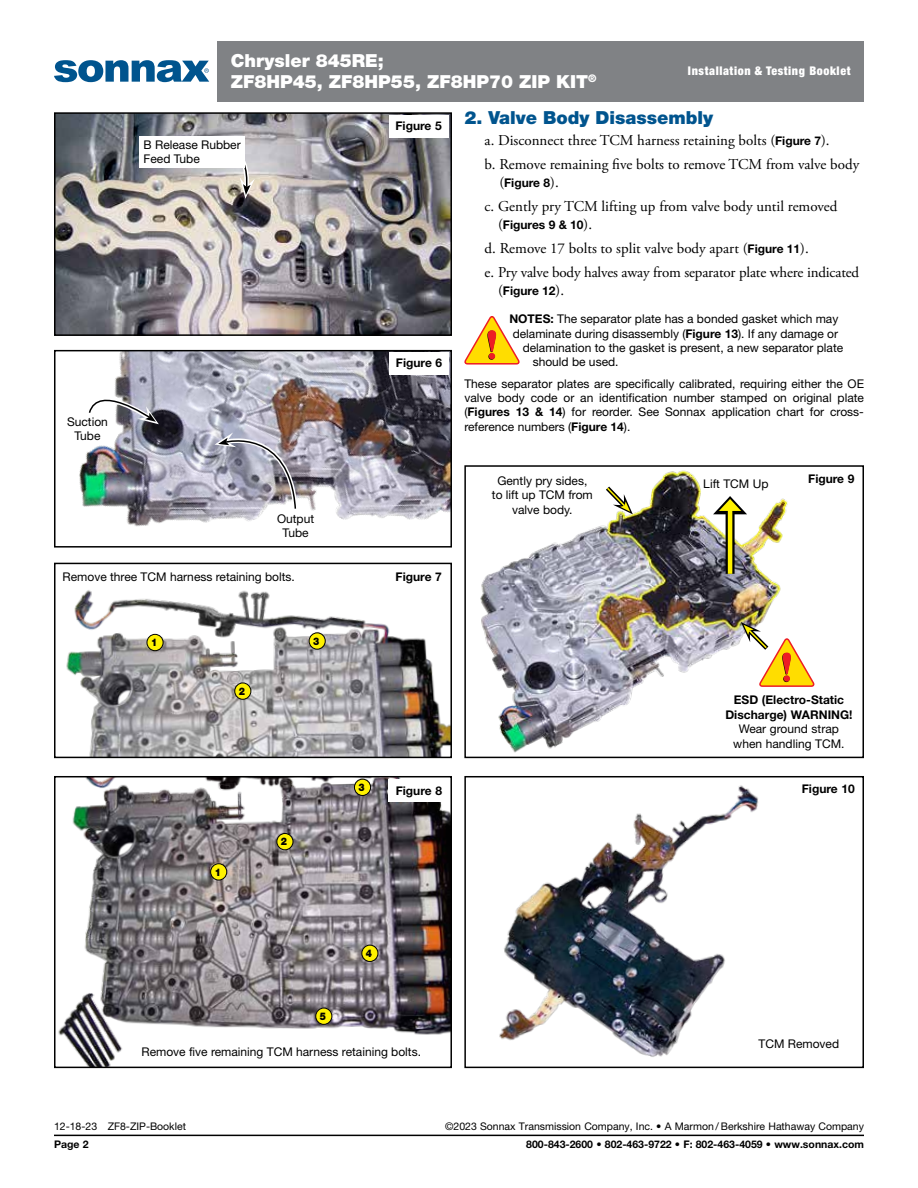
<style>
.page{position:relative;width:918px;height:1188px;background:#fff}
.page>*{position:absolute;margin:0;border:0;box-sizing:border-box;transform-origin:0 0}
.t1{font:900 18px/21.6px "Helvetica Neue LT Std";color:#fff}
.t2{font:900 18px "Helvetica Neue LT Std";color:#00548e}
.t3{font:15px/24px "Adobe Garamond Pro";color:#000}
.t4{font:12px/14.4px "Helvetica Neue LT Std";color:#000;text-align:center}
.t5{font:700 12px/14.4px "Helvetica Neue LT Std";color:#000;text-align:center}
.t6{font:900 condensed 12px "Helvetica Neue LT Std";letter-spacing:.05em;color:#fff}
.t7{font:10.5px "Helvetica Neue LT Std";color:#000}
.t8{font:700 10.5px "Helvetica Neue LT Std";color:#000}
.t9{font:900 10.5px "Helvetica Neue LT Std";color:#000;scale:.88 1}
.s1{font-family:"Helvetica Neue LT Std";font-weight:700;font-size:12px}
.s2{font-family:"Adobe Garamond Pro";font-weight:400;font-size:15px}
.s3{font-weight:700}
</style>
<div class="page">
<svg style="left:465px;top:316px;width:55px;height:49px"></svg>
<img style="left:57px;top:115px;width:392px;height:218px">
<div style="left:54px;top:112px;width:398px;height:224px;border:2px solid #000"></div>
<div style="left:389px;top:115px;width:60px;height:22px;background:#fff"></div>
<svg style="left:218px;top:146px;width:37px;height:53px"></svg>
<div style="left:139px;top:136px;width:106px;height:32px;background:#fff"></div>
<img style="left:79px;top:353px;width:370px;height:174px">
<div style="left:54px;top:350px;width:398px;height:198px;border:2px solid #000"></div>
<div style="left:389px;top:352px;width:60px;height:22px;background:#fff"></div>
<svg style="left:84px;top:383px;width:75px;height:41px"></svg>
<svg style="left:214px;top:427px;width:86px;height:86px;background:#a8a5b0"></svg>
<img style="left:66px;top:590px;width:383px;height:165px">
<div style="left:54px;top:563px;width:398px;height:195px;border:2px solid #000"></div>
<div style="left:147px;top:634px;width:16px;height:17px;background:#fff200;border-radius:50%"></div>
<div style="left:147px;top:634px;width:16px;height:17px;border:1px solid #000;border-radius:50%"></div>
<div style="left:235px;top:683px;width:16px;height:16px;background:#fff200;border-radius:50%"></div>
<div style="left:234px;top:683px;width:17px;height:17px;border:1px solid #000;border-radius:50%"></div>
<div style="left:309px;top:633px;width:16px;height:16px;background:#fff200;border-radius:50%"></div>
<div style="left:309px;top:632px;width:17px;height:18px;border:1px solid #000;border-radius:50%"></div>
<img style="left:58px;top:779px;width:391px;height:286px">
<div style="left:54px;top:776px;width:398px;height:292px;border:2px solid #000"></div>
<div style="left:362px;top:945px;width:16px;height:16px;background:#fff200;border-radius:50%"></div>
<div style="left:361px;top:945px;width:17px;height:17px;border:1px solid #000;border-radius:50%"></div>
<div style="left:211px;top:864px;width:16px;height:16px;background:#fff200;border-radius:50%"></div>
<div style="left:210px;top:863px;width:17px;height:17px;border:1px solid #000;border-radius:50%"></div>
<div style="left:277px;top:833px;width:16px;height:17px;background:#fff200;border-radius:50%"></div>
<div style="left:276px;top:833px;width:17px;height:17px;border:1px solid #000;border-radius:50%"></div>
<div style="left:354px;top:779px;width:17px;height:16px;background:#fff200;border-radius:50%"></div>
<div style="left:354px;top:779px;width:17px;height:17px;border:1px solid #000;border-radius:50%"></div>
<div style="left:316px;top:1008px;width:16px;height:16px;background:#fff200;border-radius:50%"></div>
<div style="left:315px;top:1008px;width:17px;height:17px;border:1px solid #000;border-radius:50%"></div>
<div style="left:389px;top:780px;width:60px;height:22px;background:#fff"></div>
<img style="left:499px;top:785px;width:260px;height:272px">
<div style="left:464px;top:776px;width:400px;height:292px;border:2px solid #000"></div>
<div style="left:794px;top:778px;width:68px;height:22px;background:#fff"></div>
<img style="left:480px;top:470px;width:335px;height:283px">
<div style="left:464px;top:465px;width:400px;height:293px;border:2px solid #000"></div>
<svg style="left:726px;top:514px;width:9px;height:60px"></svg>
<hr style="left:728px;top:507px;width:4px;height:67px;background:#fff200">
<svg style="left:713px;top:496px;width:34px;height:18px"></svg>
<svg style="left:601px;top:482px;width:32px;height:32px"></svg>
<div style="left:801px;top:468px;width:60px;height:22px;background:#fff"></div>
<svg style="left:741px;top:622px;width:73px;height:65px"></svg>
<hr style="left:54px;top:1135px;width:810px;height:1px;background:#000">
<svg style="left:54px;top:60px;width:155px;height:22px"></svg>
<div style="left:217px;top:41px;width:647px;height:61px;background:#808285"></div>
<p class="t4" style="left:67px;top:414px;width:42px">Suction<br>Tube</p>
<h1 class="t1" style="left:231px;top:50px;width:367px">Chrysler 845RE;<br>ZF8HP45, ZF8HP55, ZF8HP70 ZIP KIT<sup>®</sup></h1>
<p class="t6" style="left:688px;top:63px;width:164px">Installation &amp; Testing Booklet</p>
<p class="t4" style="left:144px;top:137px;width:99px;text-align:left">B Release Rubber<br>Feed Tube</p>
<p class="t4" style="left:277px;top:511px;width:39px">Output<br>Tube</p>
<p class="t5" style="left:396px;top:119px;width:48px">Figure 5</p>
<p class="t5" style="left:396px;top:356px;width:48px">Figure 6</p>
<h1 class="t2" style="left:464px;top:107px;width:250px">2. Valve Body Disassembly</h1>
<p class="t3" style="left:485px;top:129px;width:376px">a. Disconnect three TCM harness retaining bolts (<span class="s1">Figure 7</span>).<br>b. Remove remaining five bolts to remove TCM from valve body</p>
<p class="t5" style="left:499px;top:176px;width:61px"><span class="s2">(</span>Figure 8<span class="s2">).</span></p>
<p class="t3" style="left:485px;top:195px;width:354px">c. Gently pry TCM lifting up from valve body until removed</p>
<p class="t5" style="left:498px;top:218px;width:96px"><span class="s2">(</span>Figures 9 &amp; 10<span class="s2">).</span></p>
<p class="t3" style="left:485px;top:237px;width:376px">d. Remove 17 bolts to split valve body apart (<span class="s1">Figure 11</span>).<br>e. Pry valve body halves away from separator plate where indicated</p>
<p class="t5" style="left:498px;top:284px;width:68px"><span class="s2">(</span>Figure 12<span class="s2">).</span></p>
<p class="t4" style="left:509px;top:312px;width:330px"><span class="s3">NOTES:</span> The separator plate has a bonded gasket which may</p>
<p class="t4" style="left:513px;top:326px;width:327px">delaminate during disassembly (<span class="s3">Figure 13</span>). If any damage or</p>
<p class="t4" style="left:523px;top:340px;width:322px">delamination to the gasket is present, a new separator plate</p>
<p class="t4" style="left:533px;top:355px;width:87px">should be used.</p>
<p class="t4" style="left:464px;top:376px;width:401px;text-align:justify">These separator plates are specifically calibrated, requiring either the OE valve body code or an identification number stamped on original plate (<span class="s3">Figures 13 &amp; 14</span>) for reorder. See Sonnax application chart for cross&shy;reference numbers (<span class="s3">Figure 14</span>).</p>
<p class="t4" style="left:492px;top:473px;width:102px">Gently pry sides, to lift up TCM from valve body.</p>
<p class="t4" style="left:703px;top:476px;width:67px">Lift TCM Up</p>
<p class="t5" style="left:808px;top:472px;width:48px">Figure 9</p>
<p class="t4" style="left:63px;top:569px;width:234px">Remove three TCM harness retaining bolts.</p>
<p class="t9" style="left:151px;top:636px;width:9px">1</p>
<p class="t9" style="left:239px;top:685px;width:9px">2</p>
<p class="t9" style="left:313px;top:635px;width:9px">3</p>
<p class="t9" style="left:215px;top:866px;width:9px">1</p>
<p class="t9" style="left:281px;top:835px;width:9px">2</p>
<p class="t5" style="left:396px;top:569px;width:48px">Figure 7</p>
<p class="t9" style="left:359px;top:781px;width:9px">3</p>
<p class="t5" style="left:725px;top:693px;width:129px">ESD (Electro-Static<br>Discharge) WARNING!</p>
<p class="t4" style="left:733px;top:722px;width:113px">Wear ground strap when handling TCM.</p>
<p class="t5" style="left:396px;top:783px;width:48px">Figure 8</p>
<p class="t5" style="left:802px;top:782px;width:55px">Figure 10</p>
<p class="t9" style="left:366px;top:947px;width:9px">4</p>
<p class="t9" style="left:320px;top:1010px;width:9px">5</p>
<p class="t4" style="left:141px;top:1044px;width:281px">Remove five remaining TCM harness retaining bolts.</p>
<p class="t4" style="left:758px;top:1036px;width:82px">TCM Removed</p>
<p class="t7" style="left:54px;top:1120px;width:134px">12-18-23 ZF8-ZIP-Booklet</p>
<p class="t7" style="left:445px;top:1120px;width:420px">©2023 Sonnax Transmission Company, Inc. • A Marmon / Berkshire Hathaway Company</p>
<p class="t8" style="left:54px;top:1138px;width:36px">Page 2</p>
<p class="t8" style="left:526px;top:1138px;width:339px">800-843-2600 • 802-463-9722 • F: 802-463-4059 • www.sonnax.com</p>
</div>
